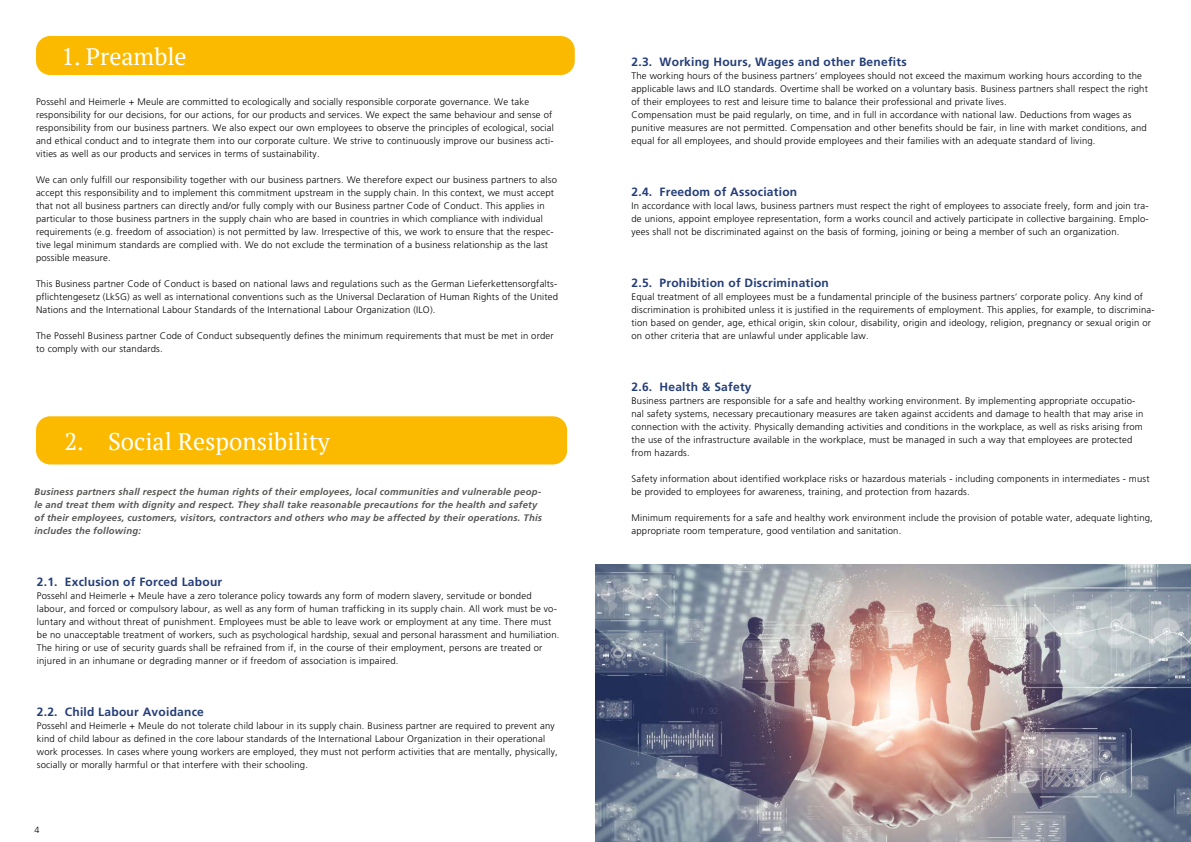
<style>
.page{position:relative;width:1191px;height:842px;background:#fff}
.page>*{position:absolute;margin:0;border:0;box-sizing:border-box;transform-origin:0 0}
.t1{font:24px "PT Serif";color:#fff}
.t2{font:700 12px "Frutiger LT";letter-spacing:.02em;color:#243d77}
.t3{font:300 9.5px/13px "Frutiger LT";letter-spacing:.02em;color:#000}
.t4{font:italic 700 9.5px/13px "Frutiger LT";letter-spacing:.02em;color:#575756}
.t5{font:300 9px "Frutiger LT";color:#000}
</style>
<div class="page">
<div style="left:36px;top:36px;width:539px;height:39px;background:#fbba00;border-radius:14px"></div>
<div style="left:36px;top:416px;width:531px;height:48px;background:#fbba00;border-radius:14px"></div>
<img style="left:595px;top:565px;width:596px;height:277px">
<h1 class="t1" style="left:62px;top:41px;width:127px">1. Preamble</h1>
<p class="t3" style="left:36px;top:96px;width:519px">Possehl and Heimerle + Meule are committed to ecologically and socially responsible corporate governance. We take responsibility for our decisions, for our actions, for our products and services. We expect the same behaviour and sense of responsibility from our business partners. We also expect our own employees to observe the principles of ecological, social and ethical conduct and to integrate them into our corporate culture. We strive to continuously improve our business acti&shy;vities as well as our products and services in terms of sustainability.</p>
<p class="t3" style="left:36px;top:174px;width:522px">We can only fulfill our responsibility together with our business partners. We therefore expect our business partners to also accept this responsibility and to implement this commitment upstream in the supply chain. In this context, we must accept that not all business partners can directly and/or fully comply with our Business partner Code of Conduct. This applies in particular to those business partners in the supply chain who are based in countries in which compliance with individual requirements (e.g. freedom of association) is not permitted by law. Irrespective of this, we work to ensure that the respec&shy;tive legal minimum standards are complied with. We do not exclude the termination of a business relationship as the last possible measure.</p>
<p class="t3" style="left:36px;top:277px;width:523px;text-align:justify">This Business partner Code of Conduct is based on national laws and regulations such as the German Lieferkettensorgfalts&shy;pflichtengesetz (LkSG) as well as international conventions such as the Universal Declaration of Human Rights of the United Nations and the International Labour Standards of the International Labour Organization (ILO).</p>
<p class="t3" style="left:36px;top:329px;width:519px">The Possehl Business partner Code of Conduct subsequently defines the minimum requirements that must be met in order to comply with our standards.</p>
<h1 class="t1" style="left:64px;top:426px;width:267px">2. Social Responsibility</h1>
<p class="t4" style="left:34px;top:485px;width:509px">Business partners shall respect the human rights of their employees, local communities and vulnerable peop&shy;le and treat them with dignity and respect. They shall take reasonable precautions for the health and safety of their employees, customers, visitors, contractors and others who may be affected by their operations. This includes the following:</p>
<p class="t2" style="left:37px;top:575px;width:187px">2.1. Exclusion of Forced Labour</p>
<p class="t3" style="left:37px;top:590px;width:524px">Possehl and Heimerle + Meule have a zero tolerance policy towards any form of modern slavery, servitude or bonded labour, and forced or compulsory labour, as well as any form of human trafficking in its supply chain. All work must be vo&shy;luntary and without threat of punishment. Employees must be able to leave work or employment at any time. There must be no unacceptable treatment of workers, such as psychological hardship, sexual and personal harassment and humiliation.<br>The hiring or use of security guards shall be refrained from if, in the course of their employment, persons are treated or injured in an inhumane or degrading manner or if freedom of association is impaired.</p>
<p class="t2" style="left:37px;top:705px;width:169px">2.2. Child Labour Avoidance</p>
<p class="t3" style="left:37px;top:720px;width:522px">Possehl and Heimerle + Meule do not tolerate child labour in its supply chain. Business partner are required to prevent any kind of child labour as defined in the core labour standards of the International Labour Organization in their operational work processes. In cases where young workers are employed, they must not perform activities that are mentally, physically, socially or morally harmful or that interfere with their schooling.</p>
<p class="t5" style="left:34px;top:824px;width:7px">4</p>
<p class="t2" style="left:631px;top:55px;width:277px">2.3. Working Hours, Wages and other Benefits</p>
<p class="t3" style="left:631px;top:70px;width:518px">The working hours of the business partners‘ employees should not exceed the maximum working hours according to the applicable laws and ILO standards. Overtime shall be worked on a voluntary basis. Business partners shall respect the right of their employees to rest and leisure time to balance their professional and private lives.<br>Compensation must be paid regularly, on time, and in full in accordance with national law. Deductions from wages as punitive measures are not permitted. Compensation and other benefits should be fair, in line with market conditions, and equal for all employees, and should provide employees and their families with an adequate standard of living.</p>
<p class="t2" style="left:631px;top:185px;width:167px">2.4. Freedom of Association</p>
<p class="t3" style="left:631px;top:200px;width:519px;text-align:justify">In accordance with local laws, business partners must respect the right of employees to associate freely, form and join tra&shy;de unions, appoint employee representation, form a works council and actively participate in collective bargaining. Emplo&shy;yees shall not be discriminated against on the basis of forming, joining or being a member of such an organization.</p>
<p class="t2" style="left:631px;top:276px;width:199px">2.5. Prohibition of Discrimination</p>
<p class="t3" style="left:631px;top:291px;width:524px">Equal treatment of all employees must be a fundamental principle of the business partners‘ corporate policy. Any kind of discrimination is prohibited unless it is justified in the requirements of employment. This applies, for example, to discrimina&shy;tion based on gender, age, ethical origin, skin colour, disability, origin and ideology, religion, pregnancy or sexual origin or on other criteria that are unlawful under applicable law.</p>
<p class="t2" style="left:631px;top:380px;width:122px">2.6. Health &amp; Safety</p>
<p class="t3" style="left:631px;top:395px;width:513px">Business partners are responsible for a safe and healthy working environment. By implementing appropriate occupatio&shy;nal safety systems, necessary precautionary measures are taken against accidents and damage to health that may arise in connection with the activity. Physically demanding activities and conditions in the workplace, as well as risks arising from the use of the infrastructure available in the workplace, must be managed in such a way that employees are protected from hazards.</p>
<p class="t3" style="left:631px;top:473px;width:519px">Safety information about identified workplace risks or hazardous materials - including components in intermediates - must be provided to employees for awareness, training, and protection from hazards.</p>
<p class="t3" style="left:631px;top:512px;width:523px">Minimum requirements for a safe and healthy work environment include the provision of potable water, adequate lighting, appropriate room temperature, good ventilation and sanitation.</p>
</div>
